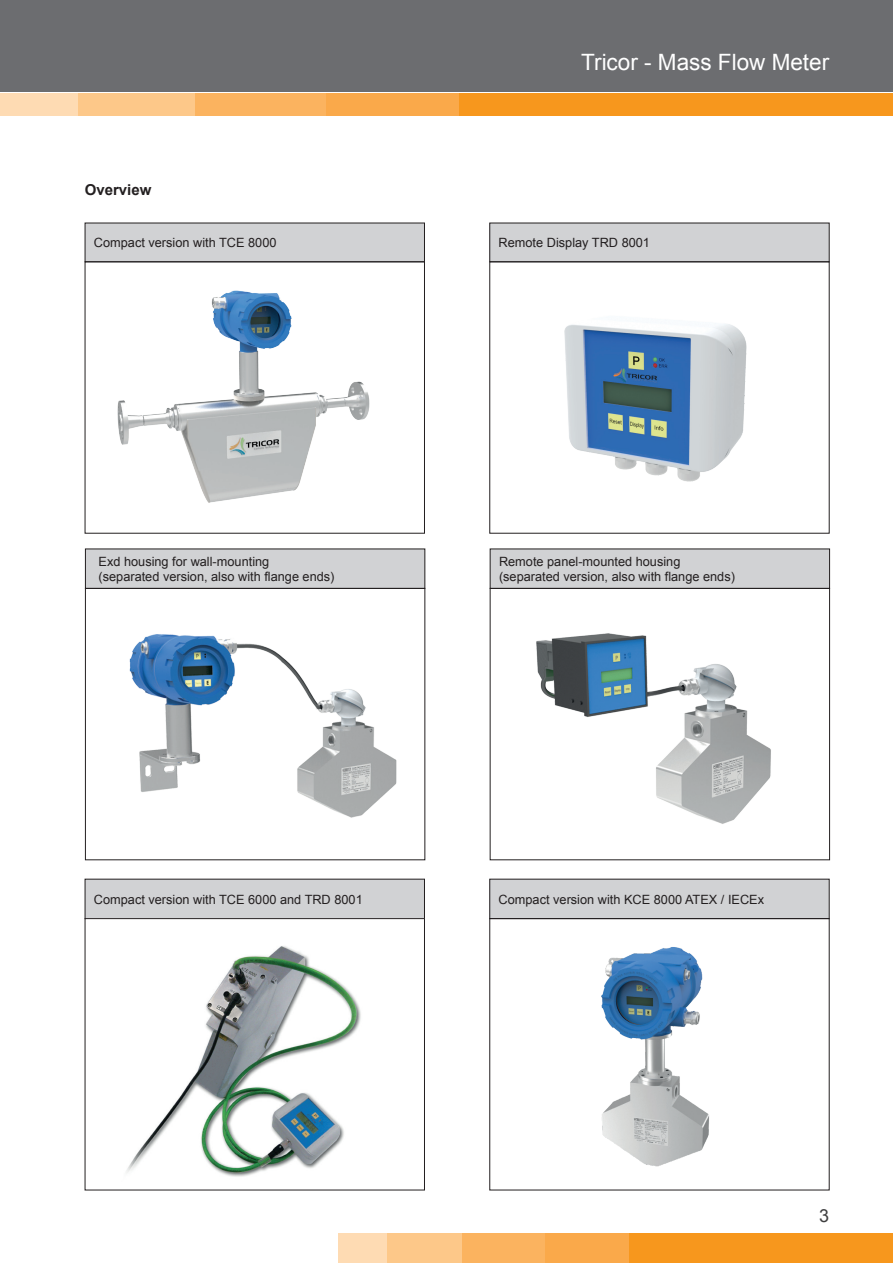
<style>
.page{position:relative;width:893px;height:1263px;background:#fff}
.page>*{position:absolute;margin:0;border:0;box-sizing:border-box;transform-origin:0 0}
.t1{font:22.5px "Arial";color:#fff}
.t2{font:18px "Arial";color:#3e3e3f}
.t3{font:700 15px "Arial";color:#231f20}
.t4{font:12.75px/15.3px "Arial";color:#231f20}
</style>
<div class="page">
<div style="left:0;top:0;width:893px;height:92px;background:#6c6d70"></div>
<hr style="left:0;top:94px;width:3px;height:22px;background:#fedbb3">
<div style="left:3px;top:94px;width:890px;height:22px;background:#fedbb3"></div>
<div style="left:79px;top:94px;width:814px;height:22px;background:#fdc889"></div>
<div style="left:196px;top:94px;width:697px;height:22px;background:#fbb35f"></div>
<div style="left:327px;top:94px;width:566px;height:22px;background:#faa94a"></div>
<div style="left:460px;top:94px;width:433px;height:22px;background:#f7971d"></div>
<div style="left:338px;top:1233px;width:555px;height:30px;background:#fedbb3"></div>
<div style="left:388px;top:1233px;width:505px;height:30px;background:#fdc889"></div>
<div style="left:462px;top:1233px;width:431px;height:30px;background:#fbb35f"></div>
<div style="left:545px;top:1233px;width:348px;height:30px;background:#faa94a"></div>
<div style="left:629px;top:1233px;width:264px;height:30px;background:#f7971d"></div>
<div style="left:85px;top:223px;width:339px;height:39px;background:#d1d2d4"></div>
<div style="left:490px;top:223px;width:339px;height:39px;background:#d1d2d4"></div>
<div style="left:85px;top:549px;width:340px;height:39px;background:#d1d2d4"></div>
<div style="left:490px;top:549px;width:340px;height:39px;background:#d1d2d4"></div>
<img style="left:129px;top:634px;width:268px;height:184px">
<div style="left:85px;top:588px;width:340px;height:272px;border:1px solid #231f20"></div>
<img style="left:536px;top:633px;width:235px;height:191px">
<div style="left:490px;top:588px;width:340px;height:272px;border:1px solid #231f20"></div>
<img style="left:117px;top:290px;width:253px;height:213px">
<div style="left:85px;top:261px;width:340px;height:273px;border:1px solid #231f20"></div>
<img style="left:564px;top:324px;width:183px;height:158px">
<div style="left:489px;top:261px;width:341px;height:273px;border:1px solid #231f20"></div>
<div style="left:85px;top:879px;width:339px;height:39px;background:#d1d2d4"></div>
<div style="left:490px;top:879px;width:339px;height:39px;background:#d1d2d4"></div>
<img style="left:126px;top:946px;width:235px;height:231px">
<div style="left:85px;top:918px;width:340px;height:272px;border:1px solid #231f20"></div>
<img style="left:601px;top:947px;width:108px;height:220px">
<div style="left:489px;top:918px;width:341px;height:272px;border:1px solid #231f20"></div>
<p class="t3" style="left:85px;top:179px;width:68px">Overview</p>
<h1 class="t1" style="left:581px;top:48px;width:249px">Tricor - Mass Flow Meter</h1>
<p class="t4" style="left:94px;top:235px;width:184px">Compact version with TCE 8000</p>
<p class="t4" style="left:499px;top:235px;width:153px">Remote Display TRD 8001</p>
<p class="t4" style="left:99px;top:554px;width:237px">Exd housing for wall-mounting<br>(separated version, also with flange ends)</p>
<p class="t4" style="left:499px;top:554px;width:237px">Remote panel-mounted housing (separated version, also with flange ends)</p>
<p class="t4" style="left:94px;top:891px;width:270px">Compact version with TCE 6000 and TRD 8001</p>
<p class="t4" style="left:499px;top:891px;width:267px">Compact version with KCE 8000 ATEX / IECEx</p>
<h2 class="t2" style="left:819px;top:1204px;width:12px">3</h2>
</div>
